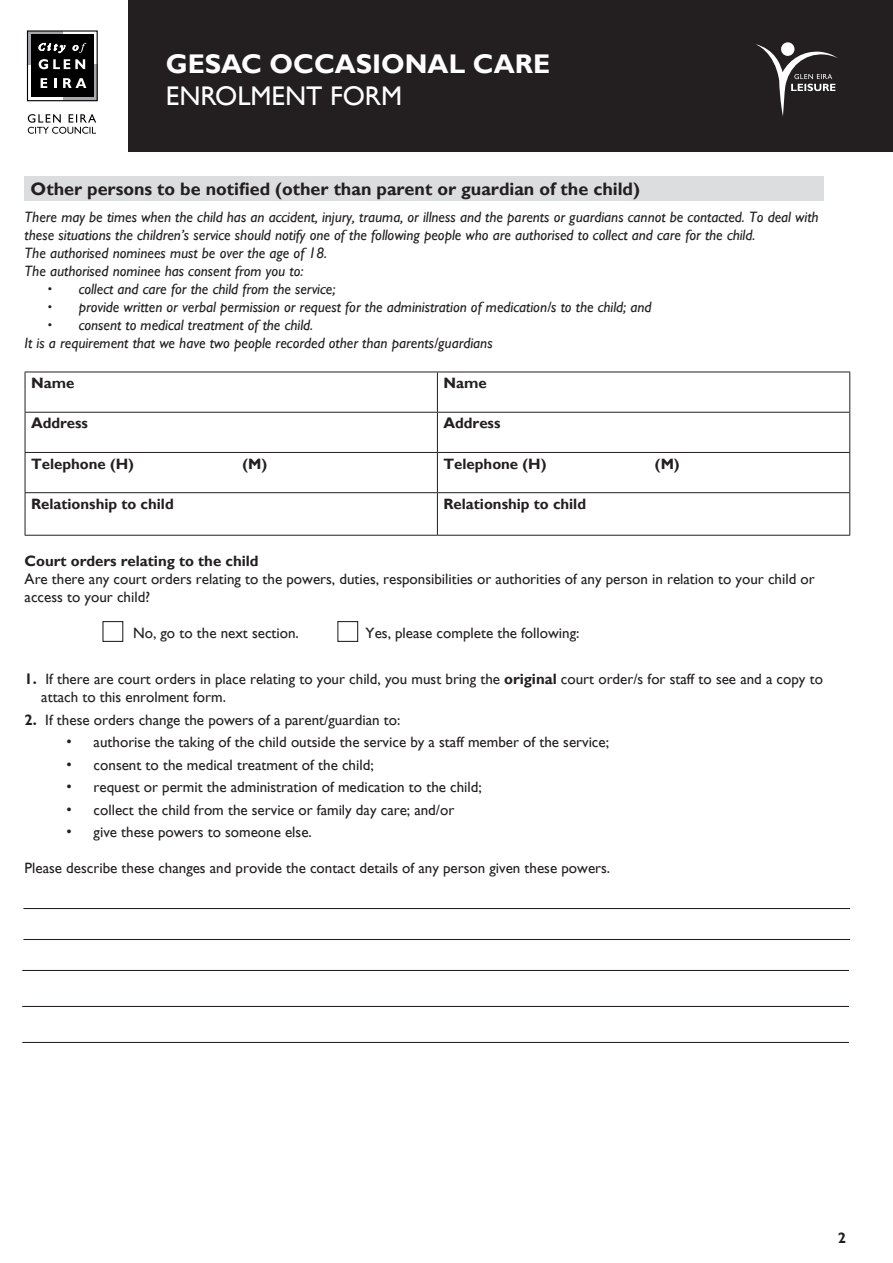
<style>
.page{position:relative;width:893px;height:1263px;background:#fff}
.page>*{position:absolute;margin:0;border:0;box-sizing:border-box;transform-origin:0 0}
.t1{font:700 27px "Gill Sans";color:#fff}
.t2{font:27px "Gill Sans";color:#fff}
.t3{font:700 18px "Gill Sans";color:#231f20}
.t4{font:15px/18px "Gill Sans";color:#231f20}
.t5{font:italic 15px/18px "Gill Sans";color:#231f20}
.t6{font:700 15px "Gill Sans";color:#231f20}
.s1{font-weight:700}
</style>
<div class="page">
<div style="left:129px;top:0;width:764px;height:151px;background:#231f20"></div>
<svg style="left:28px;top:114px;width:68px;height:20px"></svg>
<div style="left:27px;top:31px;width:36px;height:33px;background:#a6a8ab"></div>
<div style="left:63px;top:65px;width:34px;height:36px;background:#a6a8ab"></div>
<div style="left:31px;top:34px;width:63px;height:63px;background:#000"></div>
<svg style="left:39px;top:59px;width:46px;height:10px"></svg>
<svg style="left:41px;top:78px;width:6px;height:10px"></svg>
<svg style="left:54px;top:78px;width:2px;height:10px"></svg>
<svg style="left:63px;top:78px;width:23px;height:10px"></svg>
<svg style="left:39px;top:43px;width:26px;height:10px"></svg>
<svg style="left:73px;top:43px;width:13px;height:10px"></svg>
<div style="left:27px;top:30px;width:71px;height:71px;border:1px solid #000"></div>
<svg style="left:781px;top:42px;width:14px;height:14px"></svg>
<svg style="left:756px;top:44px;width:82px;height:72px"></svg>
<div style="left:25px;top:177px;width:799px;height:24px;background:#dcdddf"></div>
<hr style="left:25px;top:372px;width:412px;height:1px;background:#231f20">
<hr style="left:25px;top:372px;width:1px;height:40px;background:#231f20">
<hr style="left:437px;top:372px;width:413px;height:1px;background:#231f20">
<hr style="left:437px;top:372px;width:1px;height:40px;background:#231f20">
<hr style="left:849px;top:372px;width:1px;height:40px;background:#231f20">
<hr style="left:25px;top:412px;width:412px;height:1px;background:#231f20">
<hr style="left:25px;top:413px;width:1px;height:39px;background:#231f20">
<hr style="left:437px;top:412px;width:413px;height:1px;background:#231f20">
<hr style="left:437px;top:413px;width:1px;height:39px;background:#231f20">
<hr style="left:849px;top:413px;width:1px;height:39px;background:#231f20">
<hr style="left:25px;top:452px;width:412px;height:1px;background:#231f20">
<hr style="left:25px;top:453px;width:1px;height:39px;background:#231f20">
<hr style="left:437px;top:452px;width:413px;height:1px;background:#231f20">
<hr style="left:437px;top:453px;width:1px;height:39px;background:#231f20">
<hr style="left:849px;top:453px;width:1px;height:39px;background:#231f20">
<hr style="left:25px;top:492px;width:412px;height:1px;background:#231f20">
<hr style="left:25px;top:493px;width:1px;height:42px;background:#231f20">
<hr style="left:437px;top:492px;width:413px;height:1px;background:#231f20">
<hr style="left:437px;top:493px;width:1px;height:42px;background:#231f20">
<hr style="left:849px;top:493px;width:1px;height:42px;background:#231f20">
<hr style="left:25px;top:535px;width:412px;height:1px;background:#231f20">
<hr style="left:437px;top:535px;width:413px;height:1px;background:#231f20">
<div style="left:102px;top:621px;width:21px;height:21px;border:1px solid #231f20"></div>
<div style="left:337px;top:621px;width:21px;height:21px;border:1px solid #231f20"></div>
<hr style="left:23px;top:908px;width:827px;height:1px;background:#231f20">
<hr style="left:23px;top:939px;width:827px;height:1px;background:#231f20">
<hr style="left:22px;top:970px;width:827px;height:1px;background:#231f20">
<hr style="left:22px;top:1006px;width:827px;height:1px;background:#231f20">
<hr style="left:22px;top:1042px;width:827px;height:1px;background:#231f20">
<h1 class="t1" style="left:166px;top:47px;width:386px">GESAC OCCASIONAL CARE</h1>
<h1 class="t2" style="left:166px;top:80px;width:238px">ENROLMENT FORM</h1>
<p class="t3" style="left:31px;top:178px;width:611px">Other persons to be notified (other than parent or guardian of the child)</p>
<p class="t5" style="left:25px;top:208px;width:795px">There may be times when the child has an accident, injury, trauma, or illness and the parents or guardians cannot be contacted. To deal with these situations the children’s service should notify one of the following people who are authorised to collect and care for the child.<br>The authorised nominees must be over the age of 18.<br>The authorised nominee has consent from you to:</p>
<p class="t5" style="left:47px;top:280px;width:289px">• collect and care for the child from the service;</p>
<p class="t5" style="left:47px;top:298px;width:606px">• provide written or verbal permission or request for the administration of medication/s to the child; and</p>
<p class="t5" style="left:25px;top:316px;width:469px;text-indent:23px">• consent to medical treatment of the child.<br>It is a requirement that we have two people recorded other than parents/guardians</p>
<p class="t6" style="left:31px;top:374px;width:45px">Name</p>
<p class="t6" style="left:443px;top:374px;width:45px">Name</p>
<p class="t6" style="left:31px;top:414px;width:59px">Address</p>
<p class="t6" style="left:443px;top:414px;width:59px">Address</p>
<p class="t6" style="left:31px;top:455px;width:105px">Telephone (H)</p>
<p class="t6" style="left:243px;top:455px;width:26px">(M)</p>
<p class="t6" style="left:443px;top:455px;width:105px">Telephone (H)</p>
<p class="t6" style="left:655px;top:455px;width:26px">(M)</p>
<p class="t6" style="left:31px;top:495px;width:144px">Relationship to child</p>
<p class="t6" style="left:443px;top:495px;width:144px">Relationship to child</p>
<p class="t6" style="left:25px;top:552px;width:235px">Court orders relating to the child</p>
<p class="t4" style="left:25px;top:570px;width:792px">Are there any court orders relating to the powers, duties, responsibilities or authorities of any person in relation to your child or access to your child?</p>
<p class="t4" style="left:133px;top:624px;width:167px">No, go to the next section.</p>
<p class="t4" style="left:366px;top:624px;width:215px">Yes, please complete the following:</p>
<p class="t4" style="left:41px;top:670px;width:783px;text-indent:-17px"><span class="s1">1.</span> If there are court orders in place relating to your child, you must bring the <span class="s1">original</span> court order/s for staff to see and a copy to attach to this enrolment form.</p>
<p class="t4" style="left:25px;top:711px;width:377px"><span class="s1">2.</span> If these orders change the powers of a parent/guardian to:</p>
<p class="t4" style="left:67px;top:733px;width:544px">• authorise the taking of the child outside the service by a staff member of the service;</p>
<p class="t4" style="left:67px;top:756px;width:308px">• consent to the medical treatment of the child;</p>
<p class="t4" style="left:67px;top:778px;width:417px">• request or permit the administration of medication to the child;</p>
<p class="t4" style="left:67px;top:801px;width:389px">• collect the child from the service or family day care; and/or</p>
<p class="t4" style="left:67px;top:823px;width:247px">• give these powers to someone else.</p>
<p class="t4" style="left:25px;top:859px;width:587px">Please describe these changes and provide the contact details of any person given these powers.</p>
<p class="t6" style="left:838px;top:1228px;width:10px">2</p>
</div>
